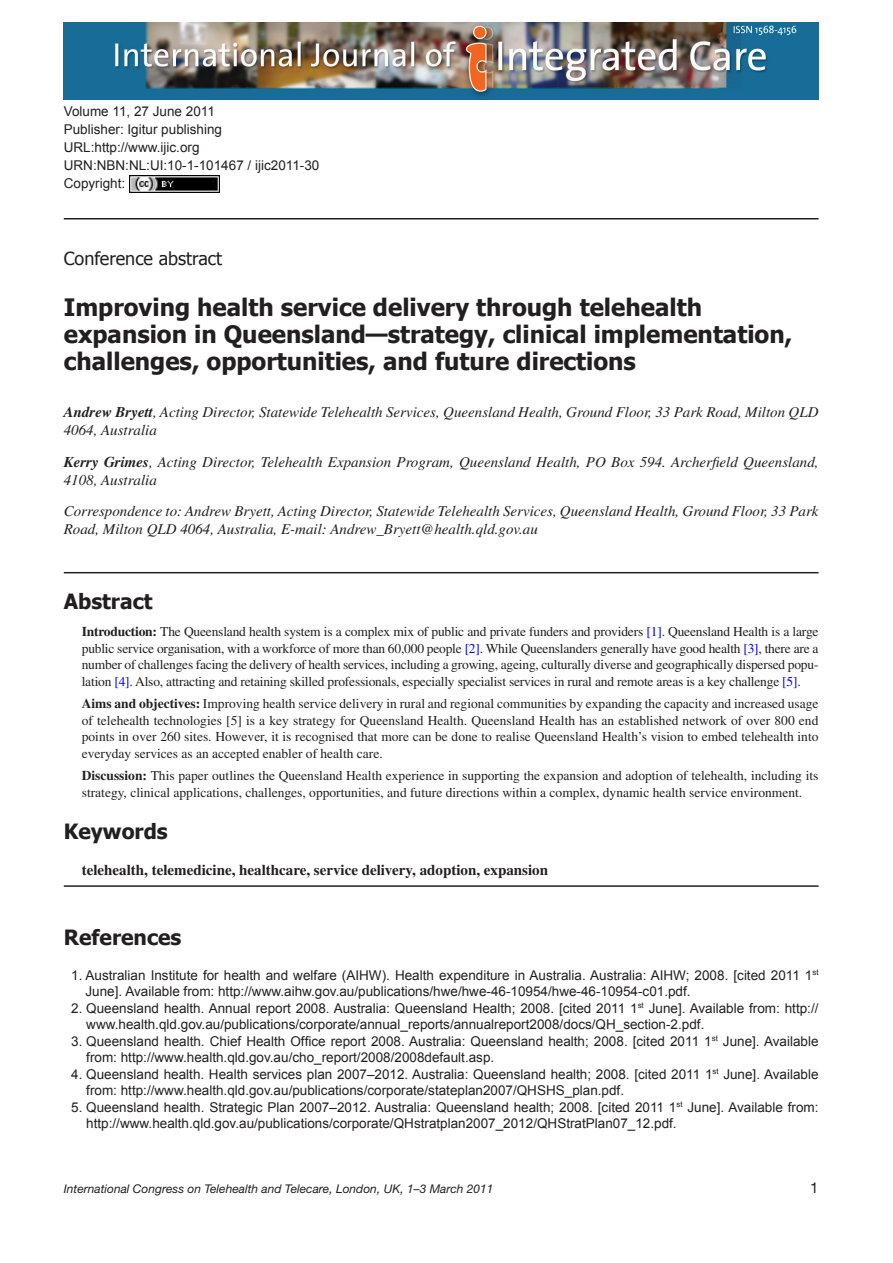
<style>
.page{position:relative;width:893px;height:1263px;background:#fff}
.page>*{position:absolute;margin:0;border:0;box-sizing:border-box;transform-origin:0 0}
.t1{font:700 24px/27px "Tahoma";color:#231f20}
.t2{font:700 21px "Tahoma";color:#231f20}
.t3{font:18px "Tahoma";color:#231f20}
.t4{font:italic 15px/18px "Times";color:#231f20}
.t5{font:700 15px "Times";color:#231f20}
.t6{font:15px "Helvetica Neue";color:#231f20}
.t7{font:13.5px/16.5px "Times";color:#231f20;text-align:justify}
.t8{font:13.5px/16.5px "Arial";color:#231f20}
.t9{font:italic 12px "Helvetica Neue";color:#231f20}
.s1{font-weight:700}
.s2{color:#00f}
</style>
<div class="page">
<hr style="left:64px;top:218px;width:755px;height:1px;background:#231f20">
<img style="left:129px;top:176px;width:90px;height:16px">
<img style="left:64px;top:23px;width:755px;height:77px">
<hr style="left:64px;top:572px;width:755px;height:1px;background:#231f20">
<hr style="left:64px;top:885px;width:755px;height:2px;background:#231f20">
<p class="t8" style="left:64px;top:102px;width:257px;line-height:18px">Volume 11, 27 June 2011<br>Publisher: Igitur publishing<br>URL:http://www.ijic.org<br>URN:NBN:NL:UI:10-1-101467 / ijic2011-30<br>Copyright:</p>
<h3 class="t3" style="left:64px;top:246px;width:160px">Conference abstract</h3>
<h1 class="t1" style="left:64px;top:292px;width:730px">Improving health service delivery through telehealth expansion in Queensland—strategy, clinical implementation, challenges, opportunities, and future directions</h1>
<p class="t4" style="left:64px;top:403px;width:756px"><span class="s1">Andrew Bryett</span>, Acting Director, Statewide Telehealth Services, Queensland Health, Ground Floor, 33 Park Road, Milton QLD<br>4064, Australia</p>
<p class="t4" style="left:64px;top:453px;width:756px"><span class="s1">Kerry Grimes</span>, Acting Director, Telehealth Expansion Program, Queensland Health, PO Box 594. Archerfield Queensland,<br>4108, Australia</p>
<p class="t4" style="left:64px;top:502px;width:756px">Correspondence to: Andrew Bryett, Acting Director, Statewide Telehealth Services, Queensland Health, Ground Floor, 33 Park<br>Road, Milton QLD 4064, Australia, E-mail: Andrew_Bryett@health.qld.gov.au</p>
<h2 class="t2" style="left:64px;top:587px;width:90px">Abstract</h2>
<p class="t7" style="left:82px;top:624px;width:738px"><span class="s1">Introduction:</span> The Queensland health system is a complex mix of public and private funders and providers <span class="s2">[1]</span>. Queensland Health is a large public service organisation, with a workforce of more than 60,000 people <span class="s2">[2]</span>. While Queenslanders generally have good health <span class="s2">[3]</span>, there are a number of challenges facing the delivery of health services, including a growing, ageing, culturally diverse and geographically dispersed popu&shy;lation <span class="s2">[4]</span>. Also, attracting and retaining skilled professionals, especially specialist services in rural and remote areas is a key challenge <span class="s2">[5]</span>.</p>
<p class="t7" style="left:82px;top:696px;width:738px"><span class="s1">Aims and objectives:</span> Improving health service delivery in rural and regional communities by expanding the capacity and increased usage of telehealth technologies [5] is a key strategy for Queensland Health. Queensland Health has an established network of over 800 end points in over 260 sites. However, it is recognised that more can be done to realise Queensland Health’s vision to embed telehealth into everyday services as an accepted enabler of health care.</p>
<p class="t7" style="left:82px;top:768px;width:738px"><span class="s1">Discussion:</span> This paper outlines the Queensland Health experience in supporting the expansion and adoption of telehealth, including its strategy, clinical applications, challenges, opportunities, and future directions within a complex, dynamic health service environment.</p>
<h2 class="t2" style="left:64px;top:817px;width:105px">Keywords</h2>
<p class="t5" style="left:82px;top:861px;width:468px">telehealth, telemedicine, healthcare, service delivery, adoption, expansion</p>
<h2 class="t2" style="left:64px;top:923px;width:119px">References</h2>
<p class="t8" style="left:86px;top:967px;width:734px;text-indent:-14px">1. Australian Institute for health and welfare (AIHW). Health expenditure in Australia. Australia: AIHW; 2008. [cited 2011 1<sup>st<br></sup>June]. Available from: http://www.aihw.gov.au/publications/hwe/hwe-46-10954/hwe-46-10954-c01.pdf.</p>
<p class="t8" style="left:86px;top:1000px;width:734px;text-indent:-15px">2. Queensland health. Annual report 2008. Australia: Queensland Health; 2008. [cited 2011 1<sup>st</sup> June]. Available from: http:// www.health.qld.gov.au/publications/corporate/annual_reports/annualreport2008/docs/QH_section-2.pdf.</p>
<p class="t8" style="left:86px;top:1033px;width:734px;text-indent:-15px">3. Queensland health. Chief Health Office report 2008. Australia: Queensland health; 2008. [cited 2011 1<sup>st</sup> June]. Available from: http://www.health.qld.gov.au/cho_report/2008/2008default.asp.</p>
<p class="t8" style="left:86px;top:1066px;width:734px;text-indent:-15px">4. Queensland health. Health services plan 2007–2012. Australia: Queensland health; 2008. [cited 2011 1<sup>st</sup> June]. Available from: http://www.health.qld.gov.au/publications/corporate/stateplan2007/QHSHS_plan.pdf.</p>
<p class="t8" style="left:86px;top:1099px;width:734px;text-indent:-15px">5. Queensland health. Strategic Plan 2007–2012. Australia: Queensland health; 2008. [cited 2011 1<sup>st</sup> June]. Available from: http://www.health.qld.gov.au/publications/corporate/QHstratplan2007_2012/QHStratPlan07_12.pdf.</p>
<p class="t9" style="left:64px;top:1181px;width:431px">International Congress on Telehealth and Telecare, London, UK, 1–3 March 2011</p>
<p class="t6" style="left:810px;top:1178px;width:10px">1</p>
</div>
